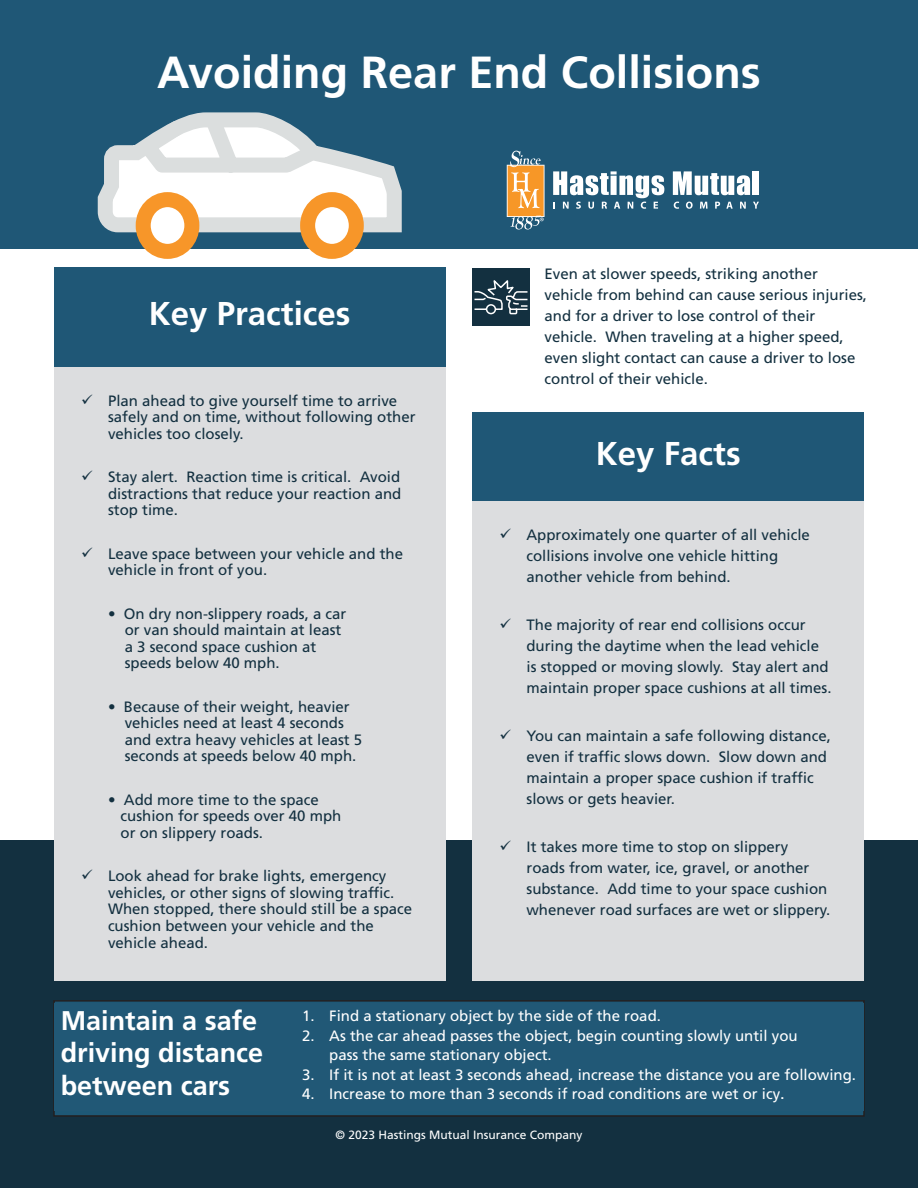
<style>
.page{position:relative;width:918px;height:1188px;background:#fff}
.page>*{position:absolute;margin:0;border:0;box-sizing:border-box;transform-origin:0 0}
.t1{font:700 45px "Frutiger LT Std";color:#fff}
.t2{font:700 33px "Frutiger LT Std";color:#fff}
.t3{font:700 27px/32.4px "Frutiger LT Std";color:#fff}
.t4{font:15px/21px "Frutiger LT Std";color:#133040}
.t5{font:15px/19.5px "Frutiger LT Std";color:#fff}
.t6{font:12px "Frutiger LT Std";color:#fff}
.s1{font-size:16.5px}
</style>
<div class="page">
<div style="left:0;top:840px;width:918px;height:348px;background:#133040"></div>
<div style="left:0;top:0;width:918px;height:248px;background:#1f5776"></div>
<div style="left:472px;top:412px;width:392px;height:348px;background:#1f5776"></div>
<svg style="left:673px;top:171px;width:77px;height:24px"></svg>
<div style="left:753px;top:171px;width:6px;height:24px;background:#fff"></div>
<svg style="left:553px;top:171px;width:111px;height:38px"></svg>
<svg style="left:674px;top:202px;width:5px;height:7px"></svg>
<svg style="left:686px;top:202px;width:7px;height:7px"></svg>
<svg style="left:700px;top:202px;width:8px;height:7px"></svg>
<svg style="left:715px;top:202px;width:5px;height:7px"></svg>
<svg style="left:726px;top:202px;width:7px;height:7px"></svg>
<svg style="left:740px;top:202px;width:6px;height:7px"></svg>
<svg style="left:753px;top:202px;width:6px;height:7px"></svg>
<svg style="left:507px;top:151px;width:38px;height:79px"></svg>
<div style="left:472px;top:501px;width:392px;height:480px;background:#dcdddf"></div>
<div style="left:472px;top:269px;width:58px;height:57px;background:#133040"></div>
<div style="left:54px;top:267px;width:392px;height:414px;background:#1f5776"></div>
<div style="left:54px;top:367px;width:392px;height:614px;background:#dcdddf"></div>
<svg style="left:474px;top:280px;width:54px;height:35px"></svg>
<svg style="left:97px;top:145px;width:305px;height:95px"></svg>
<svg style="left:126px;top:112px;width:203px;height:68px"></svg>
<svg style="left:308px;top:200px;width:48px;height:51px"></svg>
<div style="left:300px;top:192px;width:64px;height:67px;border:15px solid #f79629;border-radius:50%"></div>
<svg style="left:143px;top:200px;width:49px;height:51px"></svg>
<div style="left:136px;top:192px;width:63px;height:67px;border:15px solid #f79629;border-radius:50%"></div>
<div style="left:54px;top:1001px;width:810px;height:115px;background:#1e5876"></div>
<div style="left:53px;top:1000px;width:812px;height:117px;border:2px solid #231f20"></div>
<div style="left:54px;top:1003px;width:810px;height:108px;background:#215876"></div>
<p class="t1" style="left:157px;top:46px;width:605px">Avoiding Rear End Collisions</p>
<p class="t2" style="left:149px;top:294px;width:203px">Key Practices</p>
<p class="t4" style="left:108px;top:392px;width:309px;line-height:16.5px">Plan ahead to give yourself time to arrive safely and on time, without following other vehicles too closely.</p>
<p class="t4" style="left:108px;top:469px;width:295px;line-height:16.5px;text-align:justify">Stay alert. Reaction time is critical. Avoid distractions that reduce your reaction and stop time.</p>
<p class="t4" style="left:108px;top:545px;width:297px;line-height:16.5px">Leave space between your vehicle and the vehicle in front of you.</p>
<p class="t4" style="left:125px;top:605px;width:223px;line-height:16.5px;text-indent:-17px">• On dry non-slippery roads, a car or van should maintain at least a 3 second space cushion at speeds below 40 mph.</p>
<p class="t4" style="left:125px;top:698px;width:239px;line-height:16.5px;text-indent:-17px">• Because of their weight, heavier vehicles need at least 4 seconds and extra heavy vehicles at least 5 seconds at speeds below 40 mph.</p>
<p class="t4" style="left:121px;top:791px;width:222px;line-height:16.5px;text-indent:-13px">• Add more time to the space cushion for speeds over 40 mph or on slippery roads.</p>
<p class="t4" style="left:108px;top:868px;width:306px;line-height:16.6px">Look ahead for brake lights, emergency vehicles, or other signs of slowing traffic.<br>When stopped, there should still be a space cushion between your vehicle and the vehicle ahead.</p>
<p class="t4" style="left:545px;top:263px;width:324px">Even at slower speeds, striking another vehicle from behind can cause serious injuries, and for a driver to lose control of their vehicle. When traveling at a higher speed, even slight contact can cause a driver to lose control of their vehicle.</p>
<p class="t2" style="left:596px;top:434px;width:146px">Key Facts</p>
<p class="t4" style="left:526px;top:524px;width:285px">Approximately one quarter of all vehicle collisions involve one vehicle hitting another vehicle from behind.</p>
<p class="t4" style="left:526px;top:614px;width:307px">The majority of rear end collisions occur during the daytime when the lead vehicle is stopped or moving slowly. Stay alert and maintain proper space cushions at all times.</p>
<p class="t4" style="left:526px;top:725px;width:306px">You can maintain a safe following distance, even if traffic slows down. Slow down and maintain a proper space cushion if traffic slows or gets heavier.</p>
<p class="t4" style="left:526px;top:836px;width:305px">It takes more time to stop on slippery<br>roads from water, ice, gravel, or another substance. Add time to your space cushion whenever road surfaces are wet or slippery.</p>
<p class="t3" style="left:61px;top:1005px;width:204px">Maintain a safe driving distance between cars</p>
<p class="t5" style="left:302px;top:1006px;width:360px">1. Find a stationary object by the side of the road.</p>
<p class="t5" style="left:329px;top:1026px;width:470px;text-indent:-27px">2. As the car ahead passes the object, begin counting slowly until you pass the same stationary object.</p>
<p class="t5" style="left:302px;top:1065px;width:555px">3. If it is not at least 3 seconds ahead, increase the distance you are following.</p>
<p class="t5" style="left:302px;top:1084px;width:484px">4. Increase to more than 3 seconds if road conditions are wet or icy<span class="s1">.</span></p>
<p class="t6" style="left:336px;top:1127px;width:248px">© 2023 Hastings Mutual Insurance Company</p>
</div>
